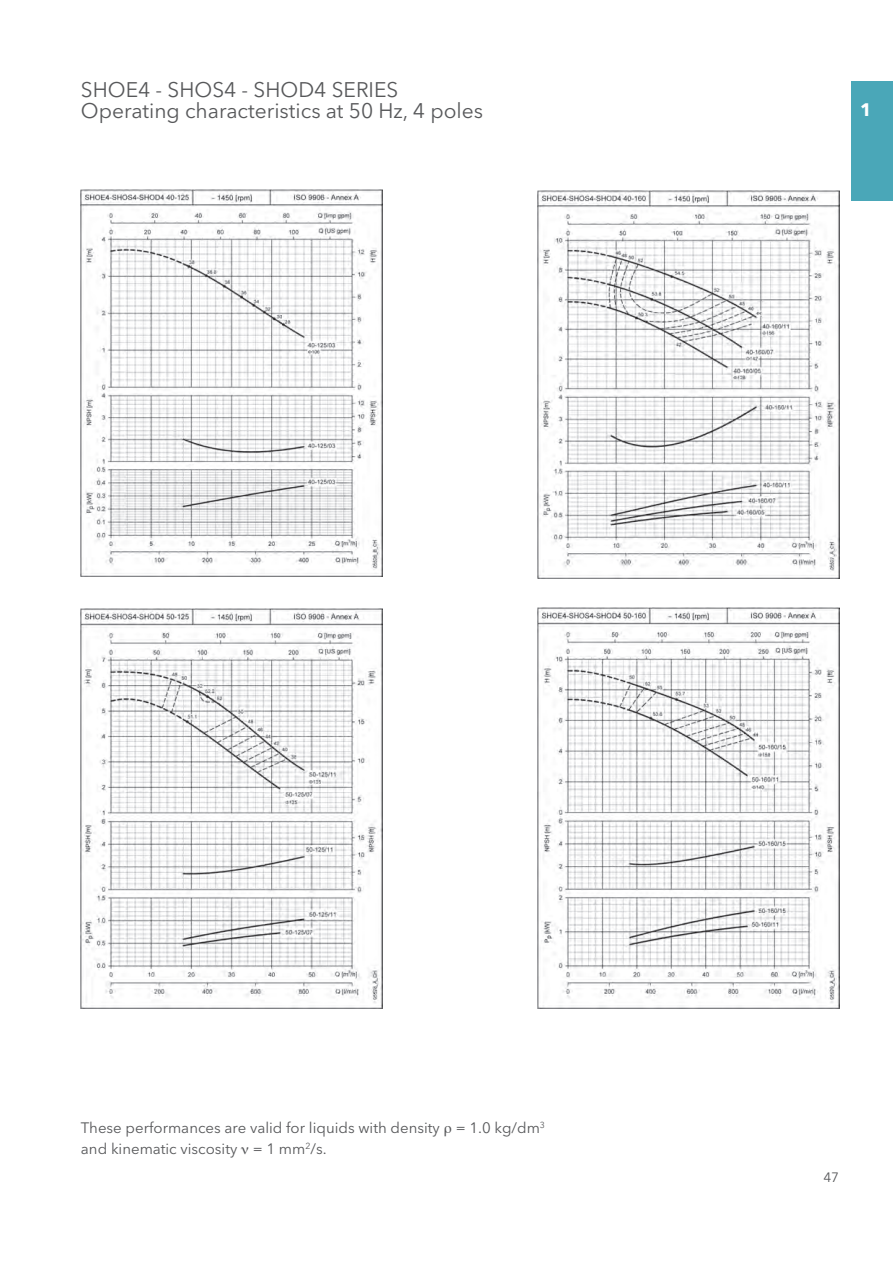
<style>
.page{position:relative;width:893px;height:1263px;background:#fff}
.page>*{position:absolute;margin:0;border:0;box-sizing:border-box;transform-origin:0 0}
.t1{font:21px/21px "Avenir Next LT Pro";color:#57585a}
.t2{font:700 18px "Avenir Next LT Pro";color:#fff}
.t3{font:15px/21px "Avenir Next LT Pro";color:#57585a}
.t4{font:13.5px "Avenir Next LT Pro";color:#57585a}
</style>
<div class="page">
<div style="left:852px;top:81px;width:41px;height:119px;background:#4aa7b8"></div>
<img style="left:81px;top:189px;width:302px;height:388px">
<img style="left:537px;top:191px;width:302px;height:387px">
<img style="left:81px;top:608px;width:302px;height:401px">
<img style="left:537px;top:608px;width:302px;height:400px">
<p class="t1" style="left:81px;top:81px;width:404px">SHOE4 - SHOS4 - SHOD4 SERIES<br>Operating characteristics at 50 Hz, 4 poles</p>
<p class="t2" style="left:860px;top:103px;width:13px">1</p>
<p class="t3" style="left:81px;top:1119px;width:466px">These performances are valid for liquids with density = 1.0 kg/dm<sup>3 </sup>and kinematic viscosity = 1 mm<sup>2</sup>/s.</p>
<p class="t4" style="left:823px;top:1172px;width:17px">47</p>
</div>
